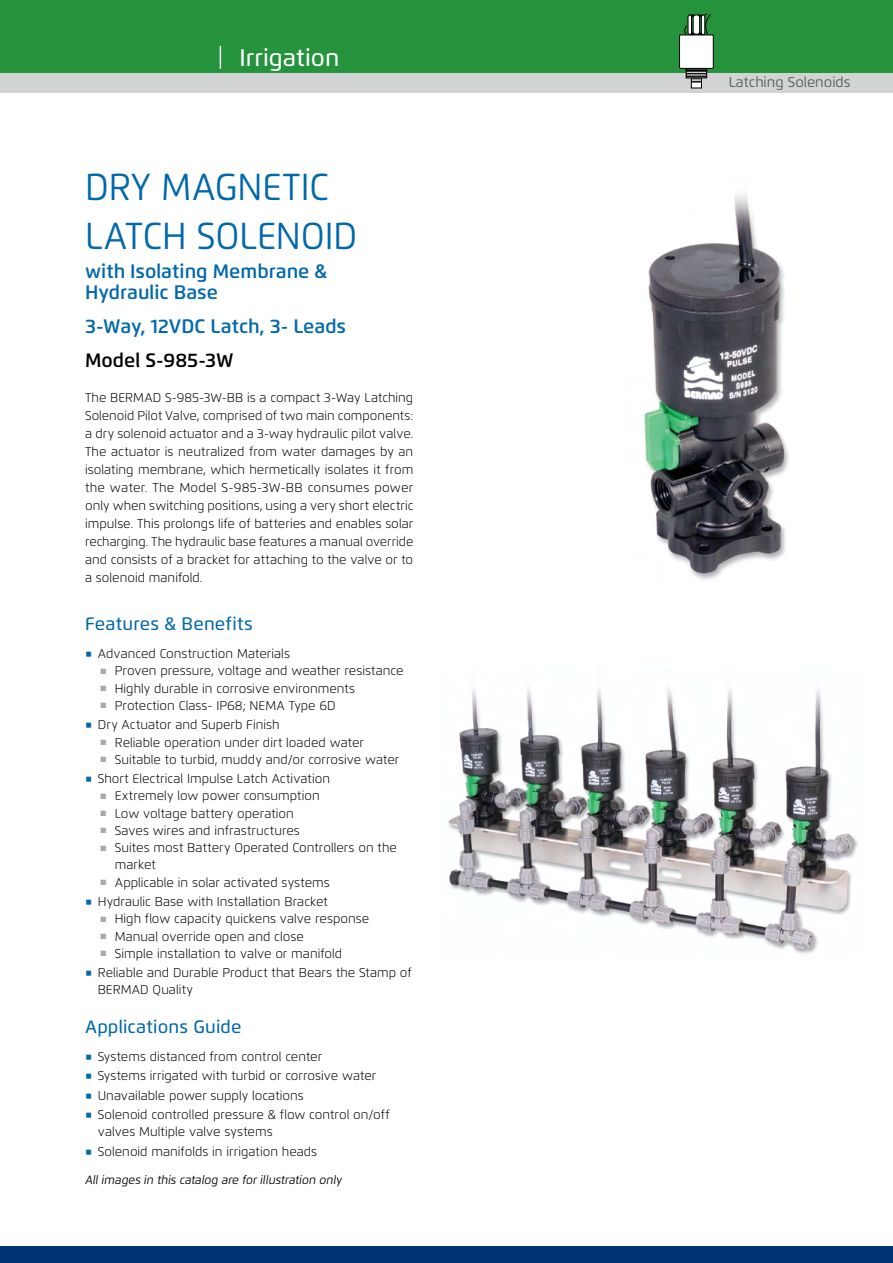
<style>
.page{position:relative;width:893px;height:1263px;background:#fff}
.page>*{position:absolute;margin:0;border:0;box-sizing:border-box;transform-origin:0 0}
.t1{font:37.5px/49.1px "Flexo";letter-spacing:-.005em;color:#0068ab;scale:.95 1}
.t2{font:500 24px "Flexo";color:#fff}
.t3{font:600 19.5px/21px "Flexo";color:#0068ab}
.t4{font:600 19.5px "Flexo";color:#000}
.t5{font:500 18px "Flexo";letter-spacing:.015em;color:#0068ab}
.t6{font:14.25px "Flexo";color:#58595b}
.t7{font:300 12.75px/18px "Flexo";color:#000}
.t8{font:italic 12px "Flexo";color:#000}
.s1{font-family:"Win Soft Pro";font-weight:500;font-size:19.2px;color:#0068ab}
.s2{color:#a7a9ac}
</style>
<div class="page">
<div style="left:0;top:1247px;width:893px;height:16px;background:#003573"></div>
<div style="left:0;top:0;width:893px;height:74px;background:#24933c"></div>
<div style="left:0;top:74px;width:893px;height:19px;background:#d1d3d4"></div>
<svg style="left:220px;top:46px;width:1px;height:23px"></svg>
<svg style="left:679px;top:13px;width:35px;height:75px"></svg>
<img style="left:644px;top:193px;width:145px;height:387px">
<img style="left:448px;top:687px;width:410px;height:267px">
<h2 class="t2" style="left:240px;top:43px;width:101px">Irrigation</h2>
<h1 class="t1" style="left:85px;top:162px;width:288px">DRY MAGNETIC<br>LATCH SOLENOID</h1>
<h3 class="t3" style="left:85px;top:261px;width:244px">with Isolating Membrane &amp;<br>Hydraulic Base</h3>
<h3 class="t3" style="left:85px;top:316px;width:263px">3-Way, 12VDC Latch, 3- Leads</h3>
<h3 class="t4" style="left:85px;top:348px;width:150px">Model S-985-3W</h3>
<p class="t7" style="left:85px;top:389px;width:330px;text-align:justify">The BERMAD S-985-3W-BB is a compact 3-Way Latching Solenoid Pilot Valve, comprised of two main components: a dry solenoid actuator and a 3-way hydraulic pilot valve.<br>The actuator is neutralized from water damages by an isolating membrane, which hermetically isolates it from the water. The Model S-985-3W-BB consumes power only when switching positions, using a very short electric impulse. This prolongs life of batteries and enables solar recharging. The hydraulic base features a manual override and consists of a bracket for attaching to the valve or to a solenoid manifold.</p>
<h3 class="t5" style="left:85px;top:613px;width:169px">Features &amp; Benefits</h3>
<p class="t7" style="left:85px;top:645px;width:207px"><span class="s1">ֺ</span> Advanced Construction Materials</p>
<p class="t7" style="left:100px;top:662px;width:305px"><span class="s2">■</span> Proven pressure, voltage and weather resistance</p>
<p class="t7" style="left:100px;top:679px;width:256px"><span class="s2">■</span> Highly durable in corrosive environments</p>
<p class="t7" style="left:85px;top:696px;width:252px;line-height:19.4px;text-indent:15px"><span class="s2">■</span> Protection Class- IP68; NEMA Type 6D <span class="s1">ֺ</span> Dry Actuator and Superb Finish</p>
<p class="t7" style="left:100px;top:733px;width:265px"><span class="s2">■</span> Reliable operation under dirt loaded water</p>
<p class="t7" style="left:85px;top:750px;width:316px;line-height:19.4px;text-indent:15px"><span class="s2">■</span> Suitable to turbid, muddy and/or corrosive water <span class="s1">ֺ</span> Short Electrical Impulse Latch Activation</p>
<p class="t7" style="left:100px;top:787px;width:221px"><span class="s2">■</span> Extremely low power consumption</p>
<p class="t7" style="left:100px;top:804px;width:195px"><span class="s2">■</span> Low voltage battery operation</p>
<p class="t7" style="left:100px;top:821px;width:201px"><span class="s2">■</span> Saves wires and infrastructures</p>
<p class="t7" style="left:115px;top:839px;width:283px;line-height:17.2px;text-indent:-14px"><span class="s2">■</span> Suites most Battery Operated Controllers on the market</p>
<p class="t7" style="left:85px;top:872px;width:246px;line-height:19.4px;text-align:right"><span class="s2">■</span> Applicable in solar activated systems<br><span class="s1">ֺ</span> Hydraulic Base with Installation Bracket</p>
<p class="t7" style="left:100px;top:910px;width:270px"><span class="s2">■</span> High flow capacity quickens valve response</p>
<p class="t7" style="left:100px;top:927px;width:205px"><span class="s2">■</span> Manual override open and close</p>
<p class="t7" style="left:85px;top:944px;width:328px;line-height:19.4px;text-indent:15px"><span class="s2">■</span> Simple installation to valve or manifold<br><span class="s1">ֺ</span> Reliable and Durable Product that Bears the Stamp of</p>
<p class="t7" style="left:98px;top:981px;width:97px">BERMAD Quality</p>
<h3 class="t5" style="left:85px;top:1016px;width:158px">Applications Guide</h3>
<p class="t7" style="left:85px;top:1047px;width:306px;line-height:19.4px"><span class="s1">ֺ</span> Systems distanced from control center<br><span class="s1">ֺ</span> Systems irrigated with turbid or corrosive water<br><span class="s1">ֺ</span> Unavailable power supply locations<br><span class="s1">ֺ</span> Solenoid controlled pressure &amp; flow control on/off</p>
<p class="t7" style="left:85px;top:1122px;width:234px;line-height:19.4px;text-indent:13px">valves Multiple valve systems<br><span class="s1">ֺ</span> Solenoid manifolds in irrigation heads</p>
<p class="t8" style="left:85px;top:1172px;width:258px">All images in this catalog are for illustration only</p>
<p class="t6" style="left:729px;top:74px;width:123px">Latching Solenoids</p>
</div>
